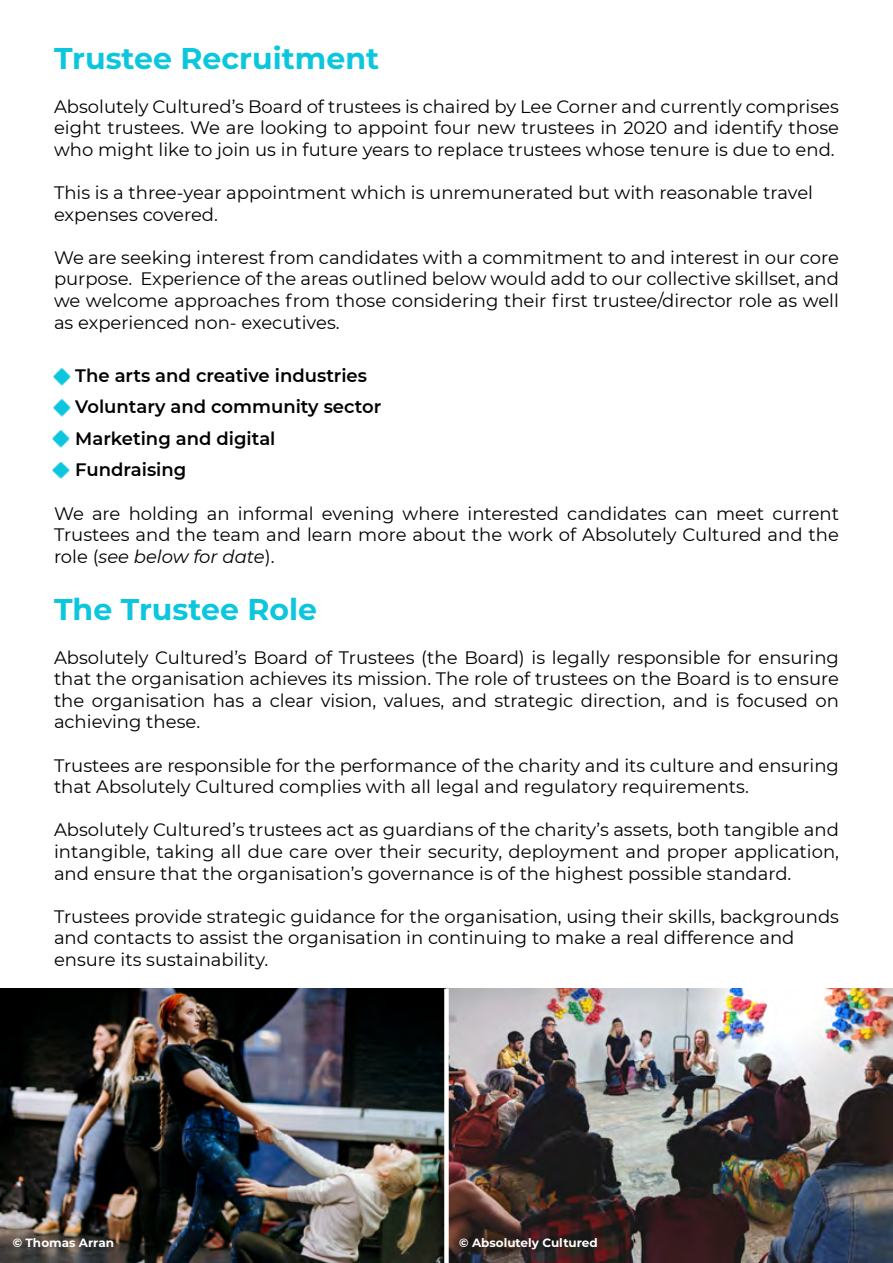
<style>
.page{position:relative;width:893px;height:1263px;background:#fff}
.page>*{position:absolute;margin:0;border:0;box-sizing:border-box;transform-origin:0 0}
.t1{font:700 30px "Montserrat";color:#0cc6de}
.t2{font:18px/21.6px "Montserrat";color:#000;text-align:justify}
.t3{font:600 18px/31.5px "Montserrat";color:#000}
.t4{font:700 12px "Montserrat";color:#fff}
.s1{font-style:italic}
</style>
<div class="page">
<img style="left:0;top:989px;width:893px;height:274px">
<div style="left:444px;top:989px;width:5px;height:274px;background:#fff"></div>
<img style="left:53px;top:368px;width:18px;height:18px">
<img style="left:53px;top:399px;width:18px;height:18px">
<img style="left:52px;top:430px;width:18px;height:18px">
<img style="left:52px;top:462px;width:18px;height:17px">
<h1 class="t1" style="left:54px;top:37px;width:327px">Trustee Recruitment</h1>
<p class="t2" style="left:54px;top:95px;width:786px">Absolutely Cultured’s Board of trustees is chaired by Lee Corner and currently comprises eight trustees. We are looking to appoint four new trustees in 2020 and identify those who might like to join us in future years to replace trustees whose tenure is due to end.</p>
<p class="t2" style="left:54px;top:181px;width:761px">This is a three-year appointment which is unremunerated but with reasonable travel expenses covered.</p>
<p class="t2" style="left:54px;top:246px;width:787px">We are seeking interest from candidates with a commitment to and interest in our core purpose. Experience of the areas outlined below would add to our collective skillset, and we welcome approaches from those considering their first trustee/director role as well as experienced non- executives.</p>
<p class="t3" style="left:75px;top:359px;width:307px">The arts and creative industries<br>Voluntary and community sector<br>Marketing and digital<br>Fundraising</p>
<p class="t2" style="left:54px;top:502px;width:786px">We are holding an informal evening where interested candidates can meet current Trustees and the team and learn more about the work of Absolutely Cultured and the role (<span class="s1">see below for date</span>).</p>
<h1 class="t1" style="left:54px;top:588px;width:265px">The Trustee Role</h1>
<p class="t2" style="left:54px;top:646px;width:786px">Absolutely Cultured’s Board of Trustees (the Board) is legally responsible for ensuring that the organisation achieves its mission. The role of trustees on the Board is to ensure the organisation has a clear vision, values, and strategic direction, and is focused on achieving these.</p>
<p class="t2" style="left:54px;top:754px;width:786px">Trustees are responsible for the performance of the charity and its culture and ensuring that Absolutely Cultured complies with all legal and regulatory requirements.</p>
<p class="t2" style="left:54px;top:818px;width:786px">Absolutely Cultured’s trustees act as guardians of the charity’s assets, both tangible and intangible, taking all due care over their security, deployment and proper application, and ensure that the organisation’s governance is of the highest possible standard.</p>
<p class="t2" style="left:54px;top:905px;width:786px;text-align:left">Trustees provide strategic guidance for the organisation, using their skills, backgrounds and contacts to assist the organisation in continuing to make a real difference and ensure its sustainability.</p>
<p class="t4" style="left:13px;top:1234px;width:103px">© Thomas Arran</p>
<p class="t4" style="left:459px;top:1234px;width:140px">© Absolutely Cultured</p>
</div>
